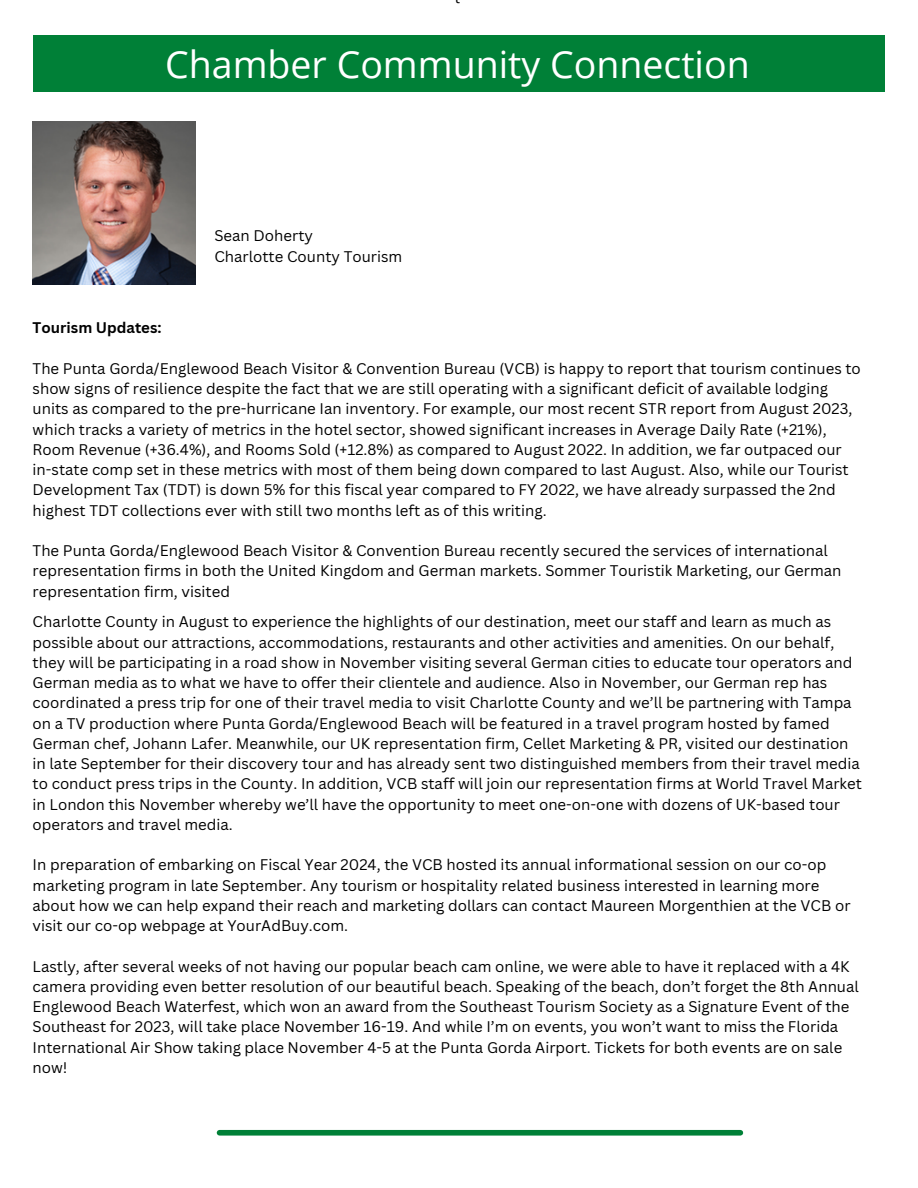
<style>
.page{position:relative;width:918px;height:1188px;background:#fff}
.page>*{position:absolute;margin:0;border:0;box-sizing:border-box;transform-origin:0 0}
.t1{font:37.5px "Open Sans";color:#fff}
.t2{font:15px/20.2px "Canva Sans";color:#000}
.t3{font:700 15px "Canva Sans";color:#000}
</style>
<div class="page">
<div style="left:33px;top:36px;width:851px;height:56px;background:#008037"></div>
<img style="left:33px;top:121px;width:163px;height:163px">
<div style="left:220px;top:1130px;width:520px;height:6px;background:#008037"></div>
<p class="t1" style="left:165px;top:38px;width:586px">Chamber Community Connection</p>
<p class="t2" style="left:214px;top:225px;width:100px">Sean Doherty</p>
<p class="t2" style="left:214px;top:246px;width:189px">Charlotte County Tourism</p>
<p class="t3" style="left:33px;top:317px;width:131px">Tourism Updates:</p>
<p class="t2" style="left:33px;top:358px;width:830px">The Punta Gorda/Englewood Beach Visitor &amp; Convention Bureau (VCB) is happy to report that tourism continues to show signs of resilience despite the fact that we are still operating with a significant deficit of available lodging units as compared to the pre-hurricane Ian inventory. For example, our most recent STR report from August 2023, which tracks a variety of metrics in the hotel sector, showed significant increases in Average Daily Rate (+21%), Room Revenue (+36.4%), and Rooms Sold (+12.8%) as compared to August 2022. In addition, we far outpaced our in-state comp set in these metrics with most of them being down compared to last August. Also, while our Tourist Development Tax (TDT) is down 5% for this fiscal year compared to FY 2022, we have already surpassed the 2nd highest TDT collections ever with still two months left as of this writing.</p>
<p class="t2" style="left:33px;top:540px;width:810px">The Punta Gorda/Englewood Beach Visitor &amp; Convention Bureau recently secured the services of international representation firms in both the United Kingdom and German markets. Sommer Touristik Marketing, our German representation firm, visited</p>
<p class="t2" style="left:33px;top:612px;width:831px">Charlotte County in August to experience the highlights of our destination, meet our staff and learn as much as possible about our attractions, accommodations, restaurants and other activities and amenities. On our behalf, they will be participating in a road show in November visiting several German cities to educate tour operators and German media as to what we have to offer their clientele and audience. Also in November, our German rep has coordinated a press trip for one of their travel media to visit Charlotte County and we’ll be partnering with Tampa on a TV production where Punta Gorda/Englewood Beach will be featured in a travel program hosted by famed German chef, Johann Lafer. Meanwhile, our UK representation firm, Cellet Marketing &amp; PR, visited our destination in late September for their discovery tour and has already sent two distinguished members from their travel media to conduct press trips in the County. In addition, VCB staff will join our representation firms at World Travel Market in London this November whereby we’ll have the opportunity to meet one-on-one with dozens of UK-based tour operators and travel media.</p>
<p class="t2" style="left:33px;top:855px;width:819px">In preparation of embarking on Fiscal Year 2024, the VCB hosted its annual informational session on our co-op marketing program in late September. Any tourism or hospitality related business interested in learning more about how we can help expand their reach and marketing dollars can contact Maureen Morgenthien at the VCB or visit our co-op webpage at YourAdBuy.com.</p>
<p class="t2" style="left:33px;top:956px;width:828px">Lastly, after several weeks of not having our popular beach cam online, we were able to have it replaced with a 4K camera providing even better resolution of our beautiful beach. Speaking of the beach, don’t forget the 8th Annual Englewood Beach Waterfest, which won an award from the Southeast Tourism Society as a Signature Event of the Southeast for 2023, will take place November 16-19. And while I’m on events, you won’t want to miss the Florida International Air Show taking place November 4-5 at the Punta Gorda Airport. Tickets for both events are on sale now!</p>
</div>
